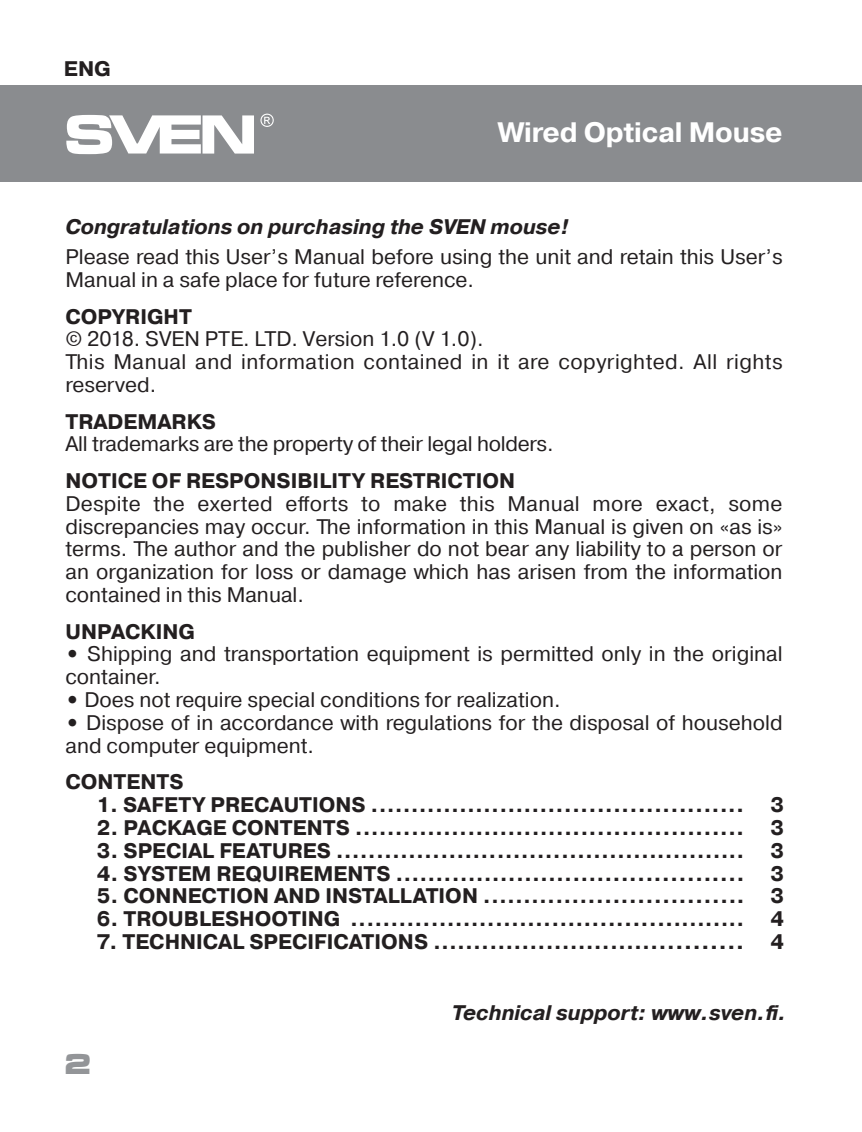
<style>
.page{position:relative;width:862px;height:1132px;background:#fff}
.page>*{position:absolute;margin:0;border:0;box-sizing:border-box;transform-origin:0 0}
.t1{font:700 28px "Pragmatica";letter-spacing:-.01em;color:#fff}
.t2{font:700 28px "Micra";color:#939598}
.t3{font:21px/22.8px "Pragmatica";color:#231f20}
.t4{font:700 21px/22.8px "Pragmatica";color:#231f20;text-align:justify}
.t5{font:21px/22.8px "Pragmatica";letter-spacing:.02em;color:#231f20}
.t6{font:italic 700 21px "Pragmatica";color:#231f20}
.s1{font-weight:700}
</style>
<div class="page">
<div style="left:0;top:85px;width:861px;height:97px;background:#8a8c8f"></div>
<svg style="left:66px;top:115px;width:188px;height:39px"></svg>
<svg style="left:260px;top:114px;width:14px;height:13px"></svg>
<p class="t4" style="left:64px;top:58px;width:49px">ENG</p>
<h1 class="t1" style="left:498px;top:114px;width:286px">Wired Optical Mouse</h1>
<p class="t6" style="left:65px;top:214px;width:505px">Congratulations on purchasing the SVEN mouse!</p>
<p class="t3" style="left:65px;top:246px;width:719px">Please read this User’s Manual before using the unit and retain this User’s<br>Manual in a safe place for future reference.</p>
<p class="t4" style="left:65px;top:305px;width:128px">COPYRIGHT</p>
<p class="t5" style="left:65px;top:328px;width:719px">© 2018. SVEN PTE. LTD. Version 1.0 (V 1.0).<br>This Manual and information contained in it are copyrighted. All rights reserved.</p>
<p class="t4" style="left:65px;top:410px;width:152px">TRADEMARKS</p>
<p class="t3" style="left:65px;top:433px;width:490px">All trademarks are the property of their legal holders.</p>
<p class="t4" style="left:65px;top:469px;width:451px">NOTICE OF RESPONSIBILITY RESTRICTION</p>
<p class="t3" style="left:65px;top:492px;width:719px;text-align:justify">Despite the exerted efforts to make this Manual more exact, some discrepancies may occur. The information in this Manual is given on «as is» terms. The author and the publisher do not bear any liability to a person or an organization for loss or damage which has arisen from the information contained in this Manual.</p>
<p class="t4" style="left:65px;top:620px;width:131px">UNPACKING</p>
<p class="t3" style="left:65px;top:643px;width:719px"><span class="s1">•</span> Shipping and transportation equipment is permitted only in the original container.</p>
<p class="t3" style="left:65px;top:688px;width:497px"><span class="s1">•</span> Does not require special conditions for realization.</p>
<p class="t3" style="left:65px;top:711px;width:719px"><span class="s1">•</span> Dispose of in accordance with regulations for the disposal of household and computer equipment.</p>
<p class="t4" style="left:65px;top:770px;width:120px">CONTENTS</p>
<p class="t4" style="left:97px;top:793px;width:649px">1. SAFETY PRECAUTIONS ..............................................</p>
<p class="t4" style="left:97px;top:816px;width:649px">2. PACKAGE CONTENTS ................................................</p>
<p class="t4" style="left:97px;top:839px;width:649px">3. SPECIAL FEATURES ...................................................</p>
<p class="t4" style="left:97px;top:861px;width:649px">4. SYSTEM REQUIREMENTS ...........................................</p>
<p class="t4" style="left:97px;top:884px;width:649px">5. CONNECTION AND INSTALLATION ................................</p>
<p class="t4" style="left:97px;top:907px;width:649px">6. TROUBLESHOOTING .................................................</p>
<p class="t4" style="left:97px;top:930px;width:649px">7. TECHNICAL SPECIFICATIONS ......................................</p>
<p class="t4" style="left:770px;top:793px;width:15px">3<br>3<br>3<br>3<br>3<br>4<br>4</p>
<h1 class="t2" style="left:64px;top:1049px;width:30px">2</h1>
<p class="t6" style="left:452px;top:998px;width:336px">Technical support: www.sven.fi.</p>
</div>
